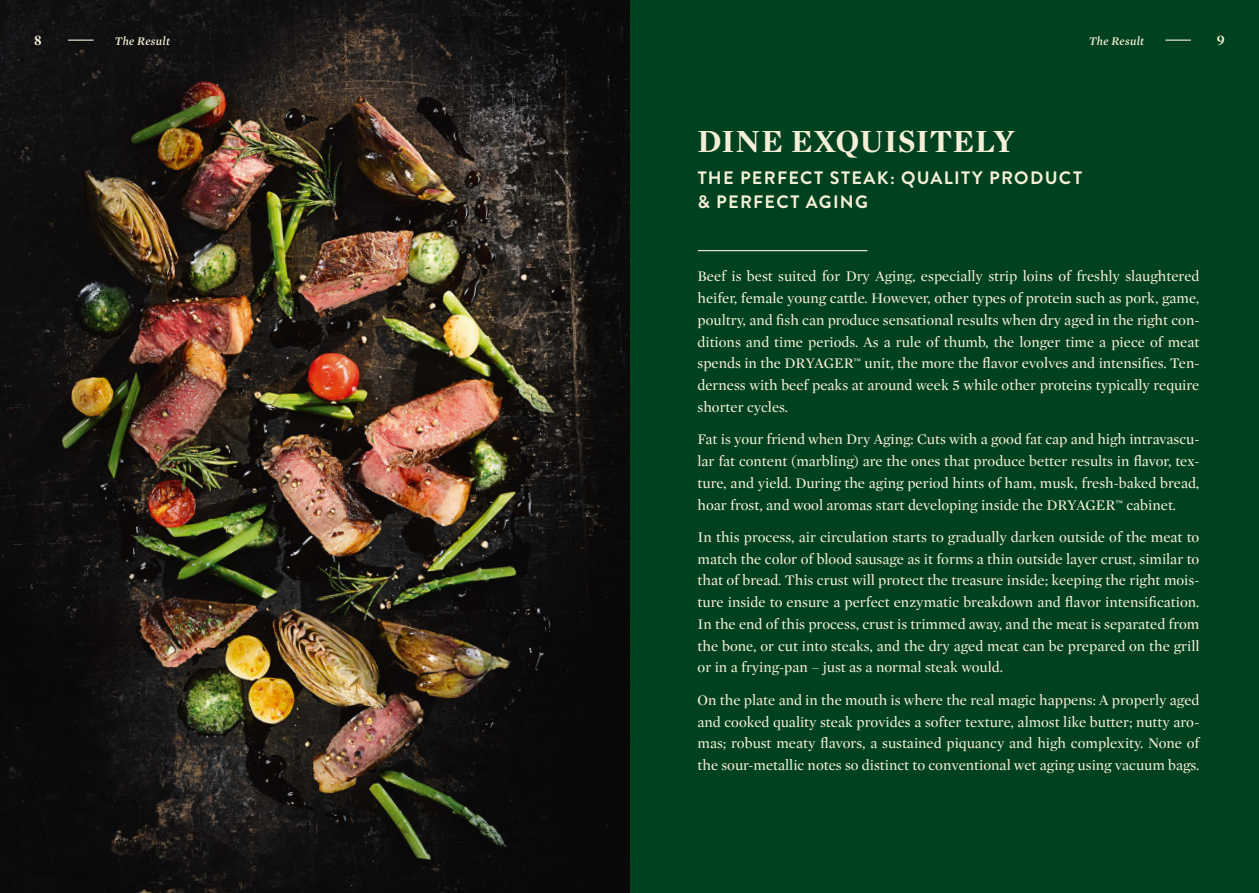
<style>
.page{position:relative;width:1259px;height:893px;background:#fff}
.page>*{position:absolute;margin:0;border:0;box-sizing:border-box;transform-origin:0 0}
.t1{font:700 33px "Mercury Display";letter-spacing:.02em;color:#f6efd7}
.t2{font:700 18px/24px "Brandon Grotesque";letter-spacing:.075em;color:#f6efd7}
.t3{font:15px/21.8px "Mercury Display";color:#f6efd7;text-align:justify}
.t4{font:700 15px "Mercury Display";color:#f6efd7}
.t5{font:italic 12px "Mercury Display Semi";letter-spacing:.03em;color:#f6efd7}
</style>
<div class="page">
<div style="left:629px;top:0;width:630px;height:893px;background:#00421f"></div>
<img style="left:0;top:0;width:629px;height:893px">
<svg style="left:1165px;top:40px;width:26px;height:1px"></svg>
<svg style="left:68px;top:40px;width:26px;height:1px"></svg>
<hr style="left:698px;top:250px;width:169px;height:1px;background:#f6efd7">
<p class="t4" style="left:34px;top:31px;width:9px">8</p>
<p class="t5" style="left:115px;top:34px;width:57px">The Result</p>
<p class="t5" style="left:1089px;top:34px;width:57px">The Result</p>
<p class="t4" style="left:1217px;top:31px;width:9px">9</p>
<h1 class="t1" style="left:697px;top:121px;width:319px">DINE EXQUISITELY</h1>
<p class="t2" style="left:697px;top:166px;width:386px">THE PERFECT STEAK: QUALITY PRODUCT &amp; PERFECT AGING</p>
<p class="t3" style="left:697px;top:266px;width:503px">Beef is best suited for Dry Aging, especially strip loins of freshly slaughtered heifer, female young cattle. However, other types of protein such as pork, game, poultry, and fish can produce sensational results when dry aged in the right con&shy;ditions and time periods. As a rule of thumb, the longer time a piece of meat spends in the DRYAGER™ unit, the more the flavor evolves and intensifies. Ten&shy;derness with beef peaks at around week 5 while other proteins typically require shorter cycles.</p>
<p class="t3" style="left:697px;top:429px;width:503px">Fat is your friend when Dry Aging: Cuts with a good fat cap and high intravascu&shy;lar fat content (marbling) are the ones that produce better results in flavor, tex&shy;ture, and yield. During the aging period hints of ham, musk, fresh-baked bread, hoar frost, and wool aromas start developing inside the DRYAGER™ cabinet.</p>
<p class="t3" style="left:697px;top:526px;width:503px">In this process, air circulation starts to gradually darken outside of the meat to match the color of blood sausage as it forms a thin outside layer crust, similar to that of bread. This crust will protect the treasure inside; keeping the right mois&shy;ture inside to ensure a perfect enzymatic breakdown and flavor intensification.<br>In the end of this process, crust is trimmed away, and the meat is separated from the bone, or cut into steaks, and the dry aged meat can be prepared on the grill or in a frying-pan – just as a normal steak would.</p>
<p class="t3" style="left:697px;top:689px;width:503px">On the plate and in the mouth is where the real magic happens: A properly aged and cooked quality steak provides a softer texture, almost like butter; nutty aro&shy;mas; robust meaty flavors, a sustained piquancy and high complexity. None of the sour-metallic notes so distinct to conventional wet aging using vacuum bags.</p>
</div>
